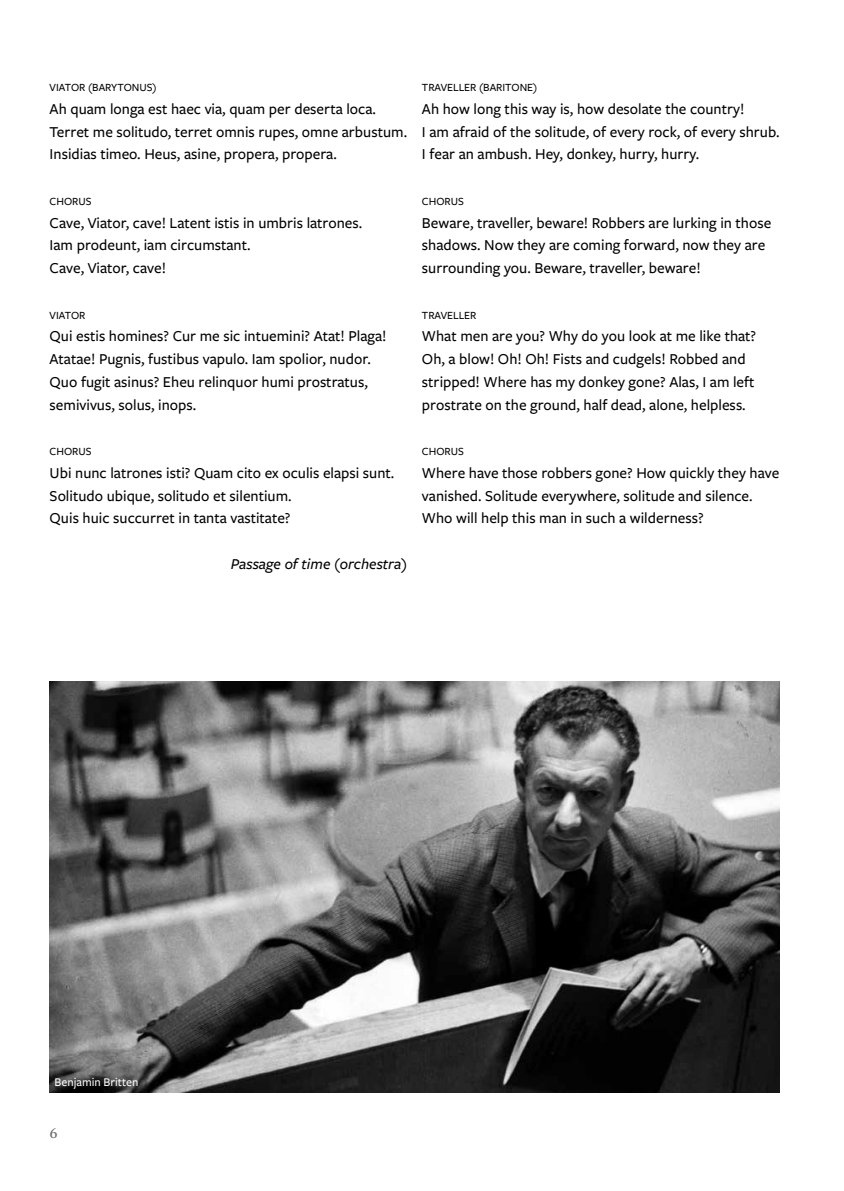
<style>
.page{position:relative;width:844px;height:1191px;background:#fff}
.page>*{position:absolute;margin:0;border:0;box-sizing:border-box;transform-origin:0 0}
.t1{font:500 15.75px/22.8px "Freight Sans Pro";color:#000}
.t2{font:italic 500 15.75px "Freight Sans Pro";color:#000}
.t3{font:500 14.88px "Frutiger Serif LT Pro";color:#706f6f}
.t4{font:500 12.25px "Freight Sans Pro";color:#fff}
.t5{font:500 11.38px "Freight Sans Pro";color:#000}
</style>
<div class="page">
<img style="left:50px;top:681px;width:729px;height:411px">
<p class="t5" style="left:50px;top:80px;width:109px">VIATOR (BARYTONUS)</p>
<p class="t1" style="left:50px;top:97px;width:359px">Ah quam longa est haec via, quam per deserta loca.<br>Terret me solitudo, terret omnis rupes, omne arbustum.<br>Insidias timeo. Heus, asine, propera, propera.</p>
<p class="t5" style="left:50px;top:193px;width:43px">CHORUS</p>
<p class="t1" style="left:50px;top:210px;width:314px">Cave, Viator, cave! Latent istis in umbris latrones.<br>Iam prodeunt, iam circumstant.<br>Cave, Viator, cave!</p>
<p class="t5" style="left:50px;top:307px;width:37px">VIATOR</p>
<p class="t1" style="left:50px;top:324px;width:338px">Qui estis homines? Cur me sic intuemini? Atat! Plaga!<br>Atatae! Pugnis, fustibus vapulo. Iam spolior, nudor.<br>Quo fugit asinus? Eheu relinquor humi prostratus, semivivus, solus, inops.</p>
<p class="t5" style="left:50px;top:444px;width:43px">CHORUS</p>
<p class="t1" style="left:50px;top:461px;width:346px">Ubi nunc latrones isti? Quam cito ex oculis elapsi sunt.<br>Solitudo ubique, solitudo et silentium.<br>Quis huic succurret in tanta vastitate?</p>
<p class="t2" style="left:231px;top:553px;width:178px">Passage of time (orchestra)</p>
<p class="t5" style="left:422px;top:80px;width:117px">TRAVELLER (BARITONE)</p>
<p class="t1" style="left:422px;top:97px;width:359px">Ah how long this way is, how desolate the country!<br>I am afraid of the solitude, of every rock, of every shrub.<br>I fear an ambush. Hey, donkey, hurry, hurry.</p>
<p class="t5" style="left:422px;top:193px;width:43px">CHORUS</p>
<p class="t1" style="left:422px;top:210px;width:351px">Beware, traveller, beware! Robbers are lurking in those shadows. Now they are coming forward, now they are surrounding you. Beware, traveller, beware!</p>
<p class="t5" style="left:422px;top:307px;width:56px">TRAVELLER</p>
<p class="t1" style="left:422px;top:324px;width:335px">What men are you? Why do you look at me like that?<br>Oh, a blow! Oh! Oh! Fists and cudgels! Robbed and stripped! Where has my donkey gone? Alas, I am left prostrate on the ground, half dead, alone, helpless.</p>
<p class="t5" style="left:422px;top:444px;width:43px">CHORUS</p>
<p class="t1" style="left:422px;top:461px;width:359px">Where have those robbers gone? How quickly they have vanished. Solitude everywhere, solitude and silence.<br>Who will help this man in such a wilderness?</p>
<p class="t4" style="left:55px;top:1073px;width:85px">Benjamin Britten</p>
<p class="t3" style="left:50px;top:1124px;width:10px">6</p>
</div>
